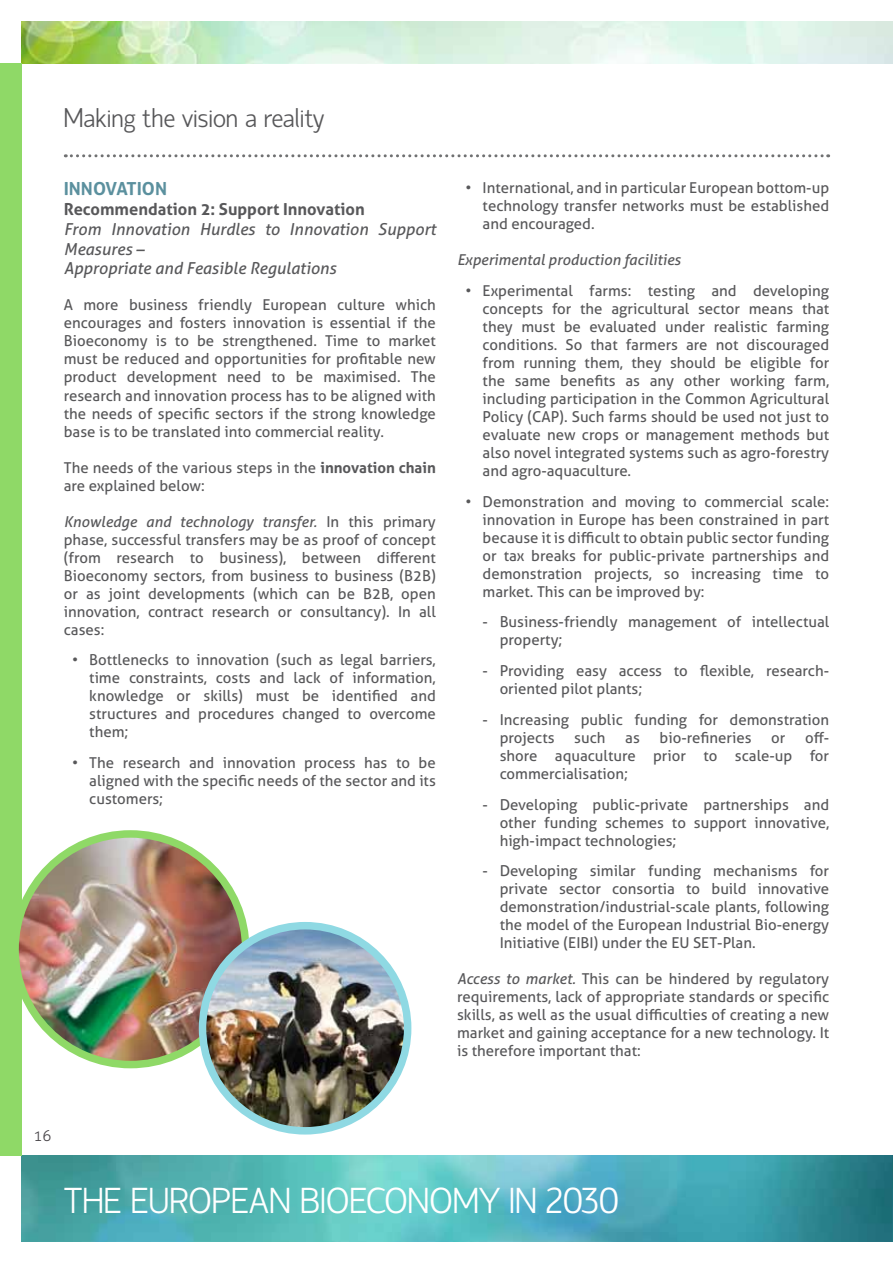
<style>
.page{position:relative;width:893px;height:1263px;background:#fff}
.page>*{position:absolute;margin:0;border:0;box-sizing:border-box;transform-origin:0 0}
.t1{font:300 36px "Hattori Hanzo";color:#fff}
.t2{font:300 27px "Hattori Hanzo";color:#58585a}
.t3{font:700 18px "Aller";color:#5b909e}
.t4{font:italic 16.5px/19.8px "Aller";color:#58585a}
.t5{font:700 16.5px "Aller";color:#58585a}
.t6{font:15px/18px "Aller";color:#58585a;text-align:justify}
.t7{font:italic 15px "Aller";color:#58585a}
.t8{font:300 15px "Aller";color:#484549}
.s1{font-weight:700}
.s2{font-style:italic}
</style>
<div class="page">
<img style="left:21px;top:1156px;width:872px;height:86px">
<img style="left:21px;top:21px;width:872px;height:43px">
<div style="left:0;top:64px;width:21px;height:1092px;background:#8fd967"></div>
<svg style="left:65px;top:154px;width:764px;height:3px"></svg>
<img style="left:15px;top:834px;width:231px;height:230px;border-radius:115px">
<div style="left:11px;top:830px;width:238px;height:238px;border:8px solid #8fd967;border-radius:50%"></div>
<img style="left:203px;top:926px;width:205px;height:205px;border-radius:103px">
<div style="left:199px;top:922px;width:212px;height:212px;border:8px solid #8fd9e3;border-radius:50%"></div>
<h2 class="t2" style="left:64px;top:104px;width:262px">Making the vision a reality</h2>
<p class="t3" style="left:64px;top:178px;width:105px">INNOVATION</p>
<p class="t5" style="left:64px;top:199px;width:302px">Recommendation 2: Support Innovation</p>
<p class="t4" style="left:64px;top:219px;width:374px">From Innovation Hurdles to Innovation Support<br>Measures –<br>Appropriate and Feasible Regulations</p>
<p class="t6" style="left:64px;top:296px;width:374px">A more business friendly European culture which encourages and fosters innovation is essential if the Bioeconomy is to be strengthened. Time to market must be reduced and opportunities for profitable new product development need to be maximised. The research and innovation process has to be aligned with the needs of specific sectors if the strong knowledge base is to be translated into commercial reality.</p>
<p class="t6" style="left:64px;top:458px;width:374px">The needs of the various steps in the <span class="s1">innovation chain </span>are explained below:</p>
<p class="t6" style="left:64px;top:512px;width:374px"><span class="s2">Knowledge and technology transfer.</span> In this primary phase, successful transfers may be as proof of concept (from research to business), between different Bioeconomy sectors, from business to business (B2B) or as joint developments (which can be B2B, open innovation, contract research or consultancy). In all cases:</p>
<p class="t6" style="left:89px;top:651px;width:348px;text-indent:-17px">• Bottlenecks to innovation (such as legal barriers, time constraints, costs and lack of information, knowledge or skills) must be identified and structures and procedures changed to overcome them;</p>
<p class="t6" style="left:89px;top:754px;width:348px;text-indent:-17px">• The research and innovation process has to be aligned with the specific needs of the sector and its customers;</p>
<p class="t6" style="left:483px;top:179px;width:348px;text-indent:-17px">• International, and in particular European bottom-up technology transfer networks must be established and encouraged.</p>
<p class="t7" style="left:457px;top:251px;width:225px">Experimental production facilities</p>
<p class="t6" style="left:483px;top:281px;width:348px;text-indent:-17px">• Experimental farms: testing and developing concepts for the agricultural sector means that they must be evaluated under realistic farming conditions. So that farmers are not discouraged from running them, they should be eligible for the same benefits as any other working farm, including participation in the Common Agricultural Policy (CAP). Such farms should be used not just to evaluate new crops or management methods but also novel integrated systems such as agro-forestry and agro-aquaculture.</p>
<p class="t6" style="left:483px;top:492px;width:348px;text-indent:-17px">• Demonstration and moving to commercial scale: innovation in Europe has been constrained in part because it is difficult to obtain public sector funding or tax breaks for public-private partnerships and demonstration projects, so increasing time to market. This can be improved by:</p>
<p class="t6" style="left:500px;top:613px;width:331px;text-indent:-17px">-- Business-friendly management of intellectual property;</p>
<p class="t6" style="left:500px;top:662px;width:331px;text-indent:-17px">-- Providing easy access to flexible, research&shy;oriented pilot plants;</p>
<p class="t6" style="left:500px;top:710px;width:331px;text-indent:-17px">-- Increasing public funding for demonstration projects</p>
<p class="t6" style="left:500px;top:728px;width:331px;text-indent:306px">off&shy;shore aquaculture prior to scale-up for commercialisation;</p>
<p class="t6" style="left:500px;top:795px;width:331px;text-indent:-17px">-- Developing public-private partnerships and other funding schemes to support innovative, high-impact technologies;</p>
<p class="t6" style="left:500px;top:862px;width:331px;text-indent:-17px">-- Developing similar funding mechanisms for private sector consortia to build innovative demonstration/industrial-scale plants, following the model of the European Industrial Bio-energy Initiative (EIBI) under the EU SET-Plan.</p>
<p class="t6" style="left:457px;top:970px;width:374px"><span class="s2">Access to market.</span> This can be hindered by regulatory requirements, lack of appropriate standards or specific skills, as well as the usual difficulties of creating a new market and gaining acceptance for a new technology. It is therefore important that:</p>
<p class="t6" style="left:574px;top:728px;width:33px">such</p>
<p class="t6" style="left:625px;top:728px;width:16px">as</p>
<p class="t6" style="left:660px;top:728px;width:93px">bio-refineries</p>
<p class="t6" style="left:771px;top:728px;width:16px">or</p>
<p class="t8" style="left:34px;top:1127px;width:19px">16</p>
<h1 class="t1" style="left:64px;top:1181px;width:557px">THE EUROPEAN BIOECONOMY IN 2030</h1>
</div>
